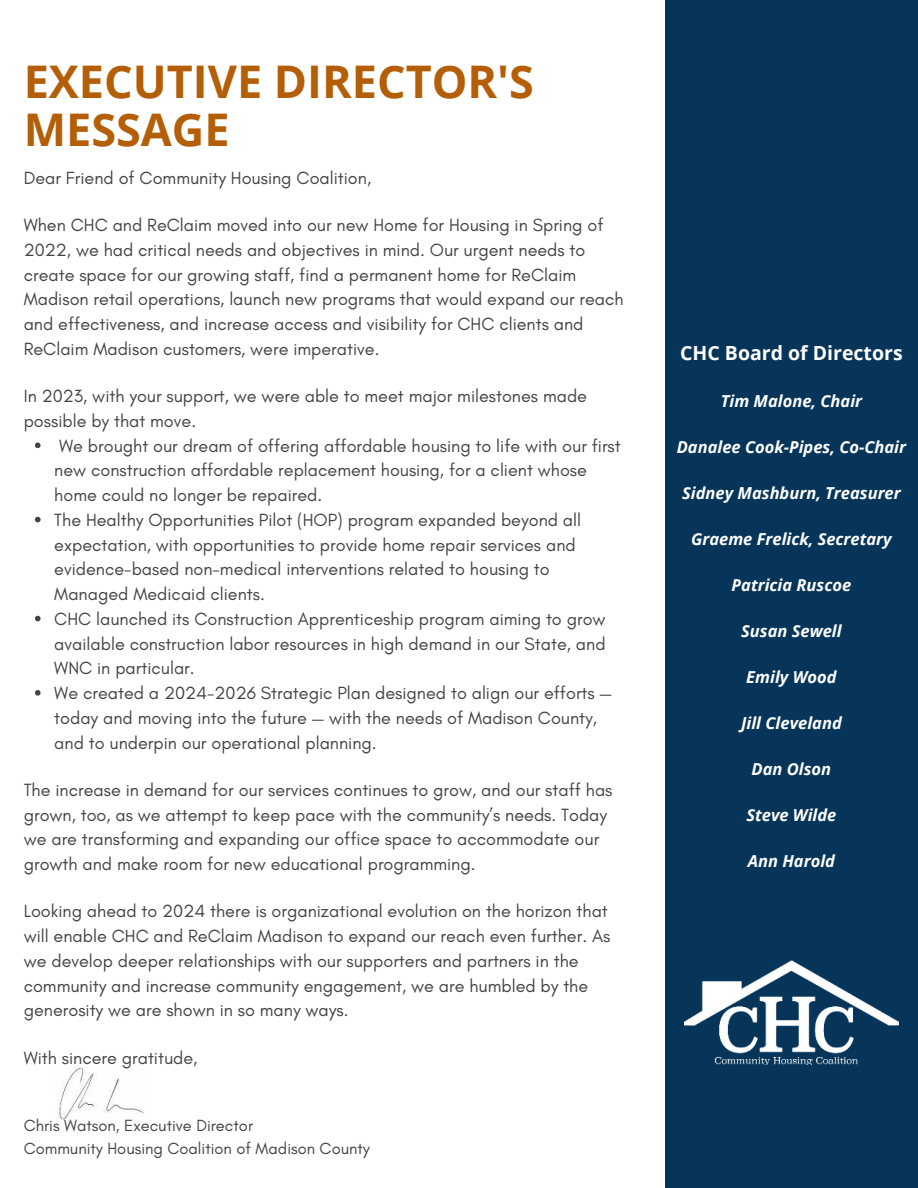
<style>
.page{position:relative;width:918px;height:1188px;background:#fff}
.page>*{position:absolute;margin:0;border:0;box-sizing:border-box;transform-origin:0 0}
.t1{font:700 45px/48.3px "Open Sans";color:#b45e07}
.t2{font:700 19.5px "Open Sans";color:#fff}
.t3{font:18px/24.8px "Glacial Indifference";color:#444440}
.t4{font:italic 700 16.5px "Open Sans";color:#fff}
.t5{font:16.5px/22.5px "Glacial Indifference";color:#444440}
</style>
<div class="page">
<div style="left:665px;top:0;width:253px;height:1188px;background:#063559"></div>
<img style="left:58px;top:1067px;width:86px;height:53px">
<img style="left:685px;top:961px;width:214px;height:103px">
<svg style="left:35px;top:443px;width:6px;height:5px"></svg>
<svg style="left:35px;top:517px;width:6px;height:5px"></svg>
<svg style="left:35px;top:616px;width:6px;height:5px"></svg>
<svg style="left:35px;top:690px;width:6px;height:6px"></svg>
<h1 class="t1" style="left:24px;top:56px;width:512px">EXECUTIVE DIRECTOR'S<br>MESSAGE</h1>
<p class="t3" style="left:24px;top:166px;width:349px">Dear Friend of Community Housing Coalition,</p>
<p class="t3" style="left:24px;top:213px;width:601px">When CHC and ReClaim moved into our new Home for Housing in Spring of 2022, we had critical needs and objectives in mind. Our urgent needs to create space for our growing staff, find a permanent home for ReClaim Madison retail operations, launch new programs that would expand our reach and effectiveness, and increase access and visibility for CHC clients and ReClaim Madison customers, were imperative.</p>
<p class="t3" style="left:24px;top:384px;width:565px">In 2023, with your support, we were able to meet major milestones made possible by that move.</p>
<p class="t3" style="left:54px;top:433px;width:568px">We brought our dream of offering affordable housing to life with our first new construction affordable replacement housing, for a client whose home could no longer be repaired.<br>The Healthy Opportunities Pilot (HOP) program expanded beyond all expectation, with opportunities to provide home repair services and evidence-based non-medical interventions related to housing to Managed Medicaid clients.<br>CHC launched its Construction Apprenticeship program aiming to grow available construction labor resources in high demand in our State, and WNC in particular.<br>We created a 2024-2026 Strategic Plan designed to align our efforts — today and moving into the future — with the needs of Madison County, and to underpin our operational planning.</p>
<p class="t3" style="left:24px;top:778px;width:590px">The increase in demand for our services continues to grow, and our staff has grown, too, as we attempt to keep pace with the community’s needs. Today we are transforming and expanding our office space to accommodate our growth and make room for new educational programming.</p>
<p class="t3" style="left:24px;top:899px;width:588px">Looking ahead to 2024 there is organizational evolution on the horizon that will enable CHC and ReClaim Madison to expand our reach even further. As we develop deeper relationships with our supporters and partners in the community and increase community engagement, we are humbled by the generosity we are shown in so many ways.</p>
<p class="t3" style="left:24px;top:1045px;width:175px">With sincere gratitude,</p>
<p class="t5" style="left:24px;top:1115px;width:348px">Chris Watson, Executive Director<br>Community Housing Coalition of Madison County</p>
<p class="t2" style="left:680px;top:339px;width:224px">CHC Board of Directors</p>
<p class="t4" style="left:721px;top:390px;width:143px">Tim Malone, Chair</p>
<p class="t4" style="left:677px;top:436px;width:231px">Danalee Cook-Pipes, Co-Chair</p>
<p class="t4" style="left:682px;top:482px;width:220px">Sidney Mashburn, Treasurer</p>
<p class="t4" style="left:691px;top:528px;width:202px">Graeme Frelick, Secretary</p>
<p class="t4" style="left:732px;top:574px;width:121px">Patricia Ruscoe</p>
<p class="t4" style="left:741px;top:620px;width:102px">Susan Sewell</p>
<p class="t4" style="left:746px;top:666px;width:92px">Emily Wood</p>
<p class="t4" style="left:741px;top:712px;width:102px">Jill Cleveland</p>
<p class="t4" style="left:752px;top:758px;width:81px">Dan Olson</p>
<p class="t4" style="left:746px;top:804px;width:92px">Steve Wilde</p>
<p class="t4" style="left:748px;top:850px;width:89px">Ann Harold</p>
</div>
